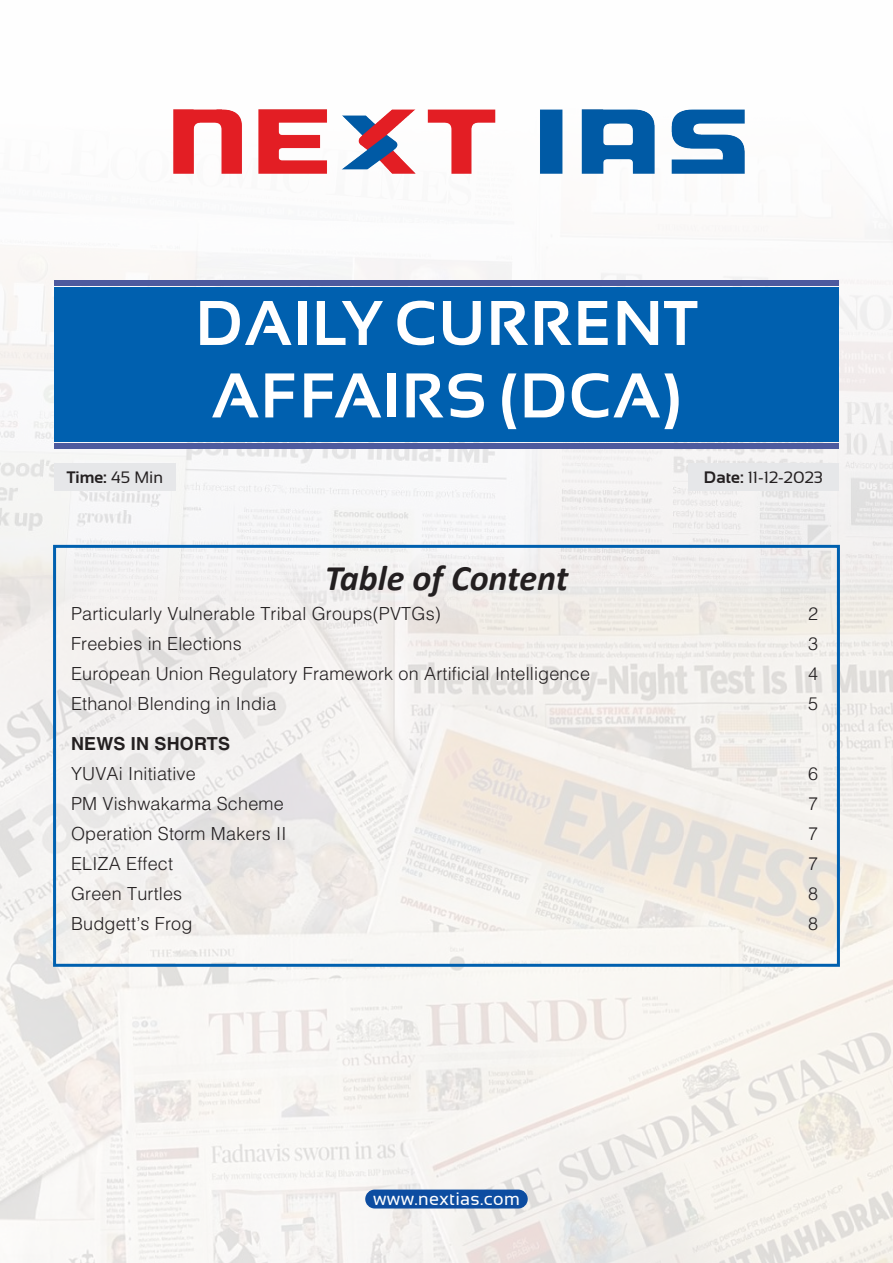
<style>
.page{position:relative;width:893px;height:1263px;background:#fff}
.page>*{position:absolute;margin:0;border:0;box-sizing:border-box;transform-origin:0 0}
.t1{font:700 63px/72.4px "Sansation";letter-spacing:.02em;color:#fff}
.body{font:italic 700 36px "Calibri";color:#231f20}
.body-2{font:300 18px "Helvetica";letter-spacing:.01em;color:#231f20}
.t2{font:18px "Sansation";letter-spacing:.02em;color:#fff}
.body-3{font:700 18px "Helvetica";letter-spacing:.01em;color:#231f20}
.t3{font:16.5px "Sansation";color:#231f20}
.t4{font:700 16.5px "Sansation";color:#231f20}
.s1{font-weight:400}
.s2{font-weight:700}
</style>
<div class="page">
<img style="left:0;top:109px;width:893px;height:425px">
<img style="left:0;top:534px;width:893px;height:729px">
<img style="left:174px;top:109px;width:570px;height:64px">
<div style="left:54px;top:287px;width:785px;height:154px;background:#0060af"></div>
<div style="left:54px;top:443px;width:785px;height:5px;background:#4d5a9e"></div>
<div style="left:54px;top:280px;width:785px;height:6px;background:#4d5a9e"></div>
<div style="left:53px;top:545px;width:787px;height:422px;border:3px solid #0060af"></div>
<div style="left:54px;top:463px;width:122px;height:27px;background:#e6e7e9"></div>
<div style="left:688px;top:463px;width:151px;height:27px;background:#e6e7e9"></div>
<div style="left:365px;top:1189px;width:163px;height:19px;background:#0d4da1;border-radius:9px"></div>
<p class="t1" style="left:196px;top:287px;width:503px">DAILY CURRENT<br>AFFAIRS (DCA)</p>
<p class="t4" style="left:67px;top:467px;width:98px">Time: <span class="s1">45 Min</span></p>
<p class="t3" style="left:704px;top:468px;width:121px"><span class="s2">Date:</span> 11-12-2023</p>
<p class="body" style="left:325px;top:552px;width:245px">Table of Content</p>
<p class="body-2" style="left:71px;top:602px;width:371px">Particularly Vulnerable Tribal Groups(PVTGs)</p>
<p class="body-2" style="left:808px;top:602px;width:12px">2</p>
<p class="body-2" style="left:71px;top:632px;width:172px">Freebies in Elections</p>
<p class="body-2" style="left:808px;top:632px;width:12px">3</p>
<p class="body-2" style="left:71px;top:662px;width:520px">European Union Regulatory Framework on Artificial Intelligence</p>
<p class="body-2" style="left:808px;top:662px;width:12px">4</p>
<p class="body-2" style="left:71px;top:692px;width:207px">Ethanol Blending in India</p>
<p class="body-2" style="left:808px;top:692px;width:12px">5</p>
<p class="body-3" style="left:71px;top:733px;width:160px">NEWS IN SHORTS</p>
<p class="body-2" style="left:71px;top:763px;width:126px">YUVAi Initiative</p>
<p class="body-2" style="left:808px;top:763px;width:12px">6</p>
<p class="body-2" style="left:71px;top:793px;width:214px">PM Vishwakarma Scheme</p>
<p class="body-2" style="left:808px;top:793px;width:12px">7</p>
<p class="body-2" style="left:71px;top:823px;width:217px">Operation Storm Makers II</p>
<p class="body-2" style="left:808px;top:823px;width:12px">7</p>
<p class="body-2" style="left:71px;top:853px;width:104px">ELIZA Effect</p>
<p class="body-2" style="left:808px;top:853px;width:12px">7</p>
<p class="body-2" style="left:71px;top:883px;width:113px">Green Turtles</p>
<p class="body-2" style="left:808px;top:883px;width:12px">8</p>
<p class="body-2" style="left:71px;top:913px;width:123px">Budgett’s Frog</p>
<p class="body-2" style="left:808px;top:913px;width:12px">8</p>
<p class="t2" style="left:373px;top:1188px;width:148px">www.nextias.com</p>
</div>
